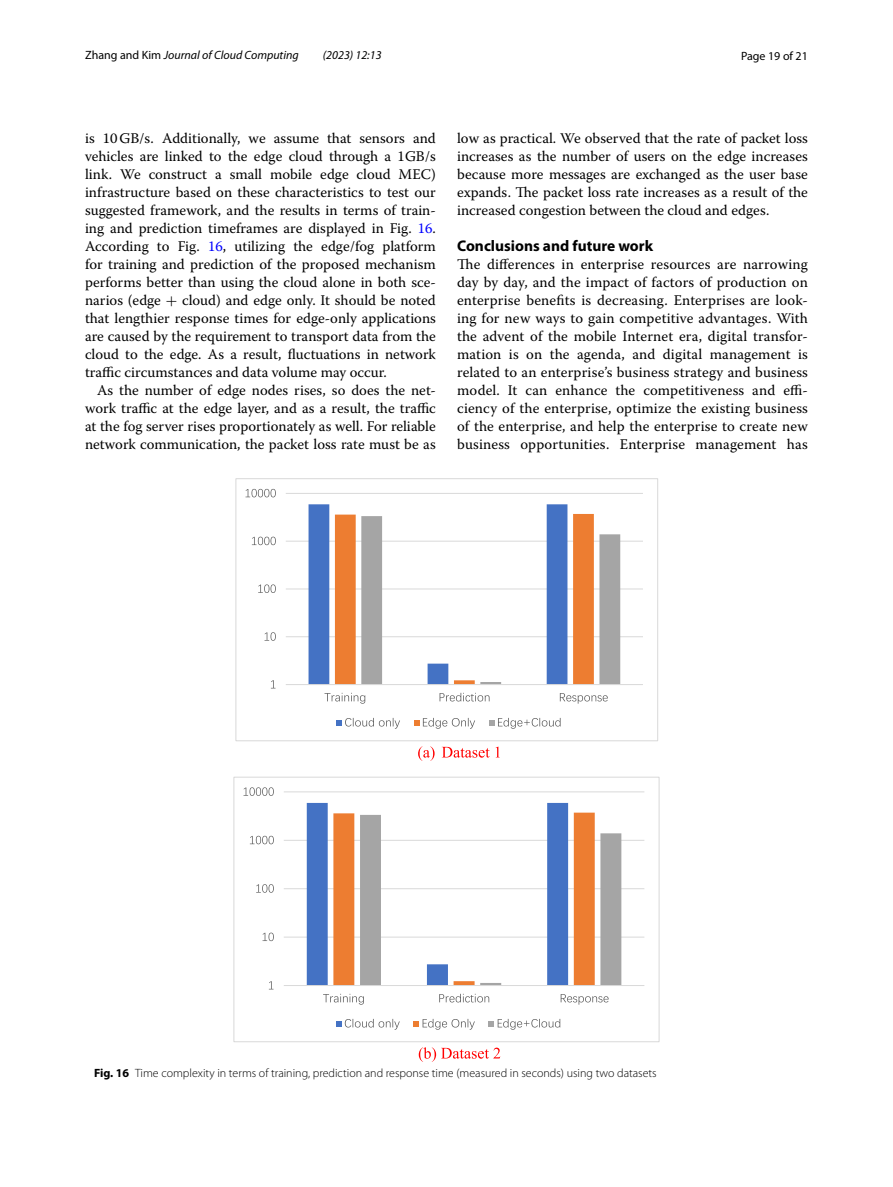
<style>
.page{position:relative;width:893px;height:1187px;background:#fff}
.page>*{position:absolute;margin:0;border:0;box-sizing:border-box;transform-origin:0 0}
.t1{font:700 15.45px "Myriad Pro";color:#000}
.t2{font:14.7px/18px "Warnock Pro";color:#000;text-align:justify}
.t3{font:300 12px "Myriad Pro";color:#000}
.t4{font:italic 12px "Myriad Pro";color:#000}
.t5{font:12px "Myriad Pro";color:#000}
.s1{font-style:normal}
.s2{color:#00f}
.s3{font-family:"MTSY"}
.s4{font-weight:700}
</style>
<div class="page">
<svg style="left:418px;top:746px;width:17px;height:14px"></svg>
<svg style="left:442px;top:746px;width:57px;height:11px"></svg>
<svg style="left:419px;top:1047px;width:81px;height:14px"></svg>
<hr style="left:286px;top:636px;width:357px;height:1px;background:#d9d9d9">
<hr style="left:286px;top:588px;width:357px;height:1px;background:#d9d9d9">
<hr style="left:286px;top:540px;width:357px;height:1px;background:#d9d9d9">
<hr style="left:286px;top:493px;width:357px;height:1px;background:#d9d9d9">
<svg style="left:309px;top:504px;width:258px;height:180px;fill:#4472c4"></svg>
<svg style="left:335px;top:514px;width:259px;height:170px;fill:#ed7d31"></svg>
<svg style="left:361px;top:516px;width:259px;height:168px"></svg>
<hr style="left:286px;top:684px;width:357px;height:1px;background:#d9d9d9">
<svg style="left:271px;top:680px;width:5px;height:8px"></svg>
<svg style="left:265px;top:632px;width:11px;height:8px"></svg>
<svg style="left:258px;top:584px;width:18px;height:9px"></svg>
<svg style="left:252px;top:536px;width:24px;height:9px"></svg>
<svg style="left:246px;top:489px;width:30px;height:8px"></svg>
<svg style="left:324px;top:692px;width:41px;height:11px"></svg>
<svg style="left:440px;top:692px;width:49px;height:9px"></svg>
<svg style="left:560px;top:693px;width:48px;height:10px"></svg>
<svg style="left:336px;top:717px;width:64px;height:11px"></svg>
<svg style="left:414px;top:717px;width:61px;height:11px"></svg>
<svg style="left:489px;top:717px;width:72px;height:11px"></svg>
<div style="left:235px;top:478px;width:423px;height:263px;border:1px solid #d9d9d9"></div>
<hr style="left:284px;top:936px;width:360px;height:1px;background:#d9d9d9">
<hr style="left:284px;top:888px;width:360px;height:1px;background:#d9d9d9">
<hr style="left:284px;top:839px;width:360px;height:1px;background:#d9d9d9">
<hr style="left:284px;top:791px;width:360px;height:1px;background:#d9d9d9">
<svg style="left:307px;top:802px;width:261px;height:182px;fill:#4472c4"></svg>
<svg style="left:333px;top:812px;width:262px;height:172px;fill:#ed7d31"></svg>
<svg style="left:360px;top:814px;width:261px;height:170px"></svg>
<hr style="left:284px;top:984px;width:360px;height:1px;background:#d9d9d9">
<svg style="left:269px;top:981px;width:4px;height:8px"></svg>
<svg style="left:263px;top:932px;width:11px;height:9px"></svg>
<svg style="left:256px;top:884px;width:18px;height:8px"></svg>
<svg style="left:250px;top:835px;width:24px;height:9px"></svg>
<svg style="left:243px;top:787px;width:31px;height:8px"></svg>
<svg style="left:323px;top:993px;width:41px;height:11px"></svg>
<svg style="left:439px;top:993px;width:50px;height:9px"></svg>
<svg style="left:561px;top:994px;width:48px;height:10px"></svg>
<svg style="left:336px;top:1018px;width:64px;height:11px"></svg>
<svg style="left:413px;top:1019px;width:62px;height:10px"></svg>
<svg style="left:489px;top:1018px;width:71px;height:11px"></svg>
<div style="left:233px;top:776px;width:427px;height:266px;border:1px solid #d9d9d9"></div>
<p class="t4" style="left:85px;top:48px;width:215px"><span class="s1">Zhang and Kim</span> Journal of Cloud Computing</p>
<p class="t4" style="left:323px;top:48px;width:60px">(2023) 12:13</p>
<p class="t5" style="left:741px;top:48px;width:68px">Page 19 of 21</p>
<p class="t2" style="left:85px;top:128px;width:352px">is 10GB/s. Additionally, we assume that sensors and vehicles are linked to the edge cloud through a 1GB/s link. We construct a small mobile edge cloud MEC) infrastructure based on these characteristics to test our suggested framework, and the results in terms of train&shy;ing and prediction timeframes are displayed in Fig. <span class="s2">16</span>.<br>According to Fig. <span class="s2">16</span>, utilizing the edge/fog platform for training and prediction of the proposed mechanism performs better than using the cloud alone in both sce&shy;narios (edge <span class="s3">+</span> cloud) and edge only. It should be noted that lengthier response times for edge-only applications are caused by the requirement to transport data from the cloud to the edge. As a result, fluctuations in network traffic circumstances and data volume may occur.</p>
<p class="t2" style="left:85px;top:380px;width:352px;text-indent:12px">As the number of edge nodes rises, so does the net&shy;work traffic at the edge layer, and as a result, the traffic at the fog server rises proportionately as well. For reliable network communication, the packet loss rate must be as</p>
<p class="t2" style="left:457px;top:128px;width:352px">low as practical. We observed that the rate of packet loss increases as the number of users on the edge increases because more messages are exchanged as the user base expands. The packet loss rate increases as a result of the increased congestion between the cloud and edges.</p>
<p class="t1" style="left:457px;top:235px;width:197px">Conclusions and future work</p>
<p class="t2" style="left:457px;top:254px;width:352px">The differences in enterprise resources are narrowing day by day, and the impact of factors of production on enterprise benefits is decreasing. Enterprises are look&shy;ing for new ways to gain competitive advantages. With the advent of the mobile Internet era, digital transfor&shy;mation is on the agenda, and digital management is related to an enterprise’s business strategy and business model. It can enhance the competitiveness and effi&shy;ciency of the enterprise, optimize the existing business of the enterprise, and help the enterprise to create new business opportunities. Enterprise management has</p>
<p class="t3" style="left:94px;top:1066px;width:564px"><span class="s4">Fig. 16</span> Time complexity in terms of training, prediction and response time (measured in seconds) using two datasets</p>
</div>
